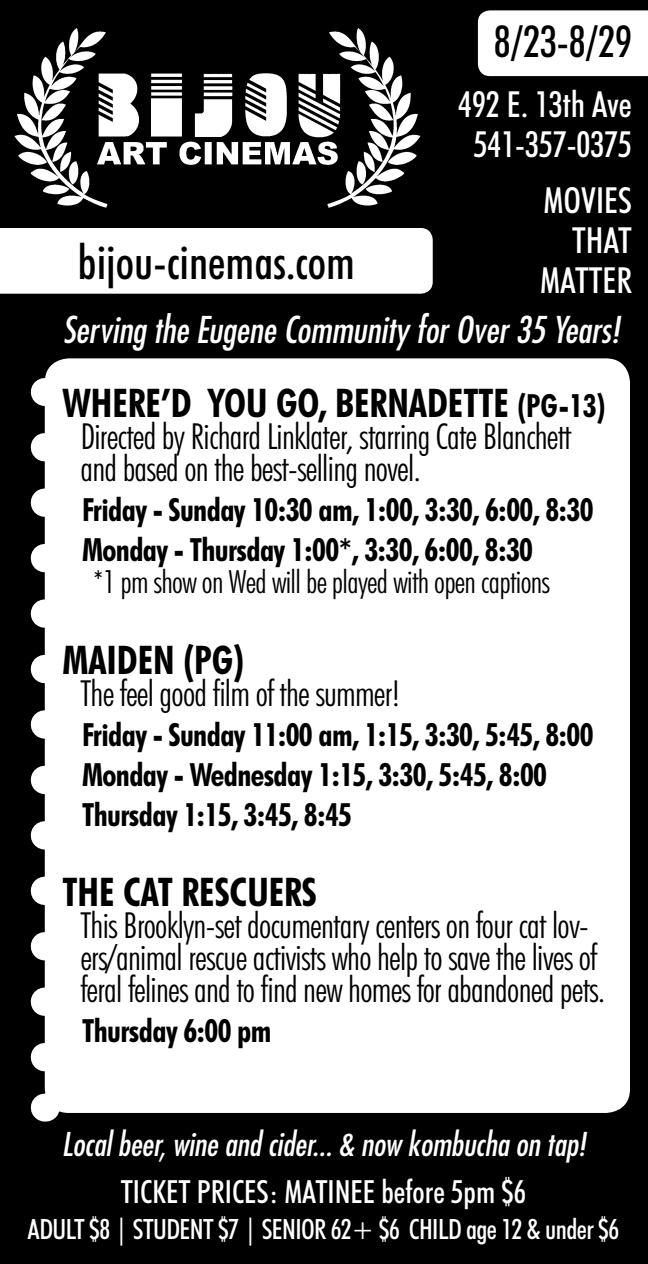
<style>
.page{position:relative;width:648px;height:1264px;background:#fff}
.page>*{position:absolute;margin:0;border:0;box-sizing:border-box;transform-origin:0 0}
.t1{font:500 condensed 48px "Futura BT";color:#000}
.t2{font:500 condensed 44px "Futura BT";color:#000}
.t3{font:700 condensed 39.6px "Futura BT";color:#000}
.t4{font:300 condensed 36px/32px "Futura BT";letter-spacing:-.02em;color:#000}
.t5{font:italic condensed 36px "Futura";color:#fff}
.t6{font:500 condensed 36px "Futura BT";color:#fff}
.t7{font:700 condensed 32px "Futura BT";letter-spacing:-.02em;color:#000}
.t8{font:italic condensed 32px "Futura";color:#fff}
.t9{font:300 condensed 32px "Futura BT";letter-spacing:-.02em;color:#000}
.t10{font:500 condensed 32px "Futura BT";color:#fff}
.t11{font:500 condensed 28px "Futura BT";letter-spacing:-.02em;color:#fff}
.s1{font-size:32px}
</style>
<div class="page">
<div style="left:0;top:0;width:647px;height:1264px;background:#000"></div>
<div style="left:45px;top:358px;width:585px;height:755px;background:#fff;border-radius:24px"></div>
<div style="left:0;top:228px;width:433px;height:66px;background:#fff"></div>
<div style="left:478px;top:10px;width:170px;height:66px;background:#fff"></div>
<svg style="left:31px;top:447px;width:14px;height:633px"></svg>
<svg style="left:45px;top:1094px;width:1px;height:28px"></svg>
<img style="left:14px;top:28px;width:407px;height:180px">
<p class="t1" style="left:78px;top:233px;width:278px">bijou-cinemas.com</p>
<p class="t2" style="left:494px;top:15px;width:140px">8/23-8/29</p>
<p class="t6" style="left:458px;top:83px;width:175px">492 E. 13th Ave</p>
<p class="t6" style="left:474px;top:123px;width:160px">541-357-0375</p>
<p class="t6" style="left:544px;top:179px;width:90px">MOVIES</p>
<p class="t6" style="left:572px;top:219px;width:61px">THAT</p>
<p class="t6" style="left:540px;top:259px;width:93px">MATTER</p>
<p class="t5" style="left:63px;top:308px;width:558px">Serving the Eugene Community for Over 35 Years!</p>
<p class="t3" style="left:62px;top:379px;width:545px">WHERE’D YOU GO, BERNADETTE <span class="s1">(PG-13)</span></p>
<p class="t4" style="left:80px;top:420px;width:493px">Directed by Richard Linklater, starring Cate Blanchett and based on the best-selling novel.</p>
<p class="t7" style="left:82px;top:490px;width:513px">Friday - Sunday 10:30 am, 1:00, 3:30, 6:00, 8:30</p>
<p class="t7" style="left:82px;top:530px;width:452px">Monday - Thursday 1:00*, 3:30, 6:00, 8:30</p>
<p class="t9" style="left:93px;top:562px;width:459px">*1 pm show on Wed will be played with open captions</p>
<p class="t3" style="left:62px;top:635px;width:183px">MAIDEN (PG)</p>
<p class="t4" style="left:80px;top:676px;width:322px">The feel good film of the summer!</p>
<p class="t7" style="left:82px;top:715px;width:513px">Friday - Sunday 11:00 am, 1:15, 3:30, 5:45, 8:00</p>
<p class="t7" style="left:82px;top:755px;width:466px">Monday - Wednesday 1:15, 3:30, 5:45, 8:00</p>
<p class="t7" style="left:82px;top:795px;width:271px">Thursday 1:15, 3:45, 8:45</p>
<p class="t3" style="left:62px;top:868px;width:256px">THE CAT RESCUERS</p>
<p class="t4" style="left:80px;top:909px;width:526px">This Brooklyn-set documentary centers on four cat lov&shy;ers/animal rescue activists who help to save the lives of feral felines and to find new homes for abandoned pets.</p>
<p class="t7" style="left:82px;top:1011px;width:191px">Thursday 6:00 pm</p>
<p class="t8" style="left:62px;top:1125px;width:526px">Local beer, wine and cider... &amp; now kombucha on tap!</p>
<p class="t10" style="left:121px;top:1172px;width:407px">TICKET PRICES: MATINEE before 5pm $6</p>
<p class="t11" style="left:28px;top:1212px;width:593px">ADULT $8 | STUDENT $7 | SENIOR 62+ $6 CHILD age 12 &amp; under $6</p>
</div>
